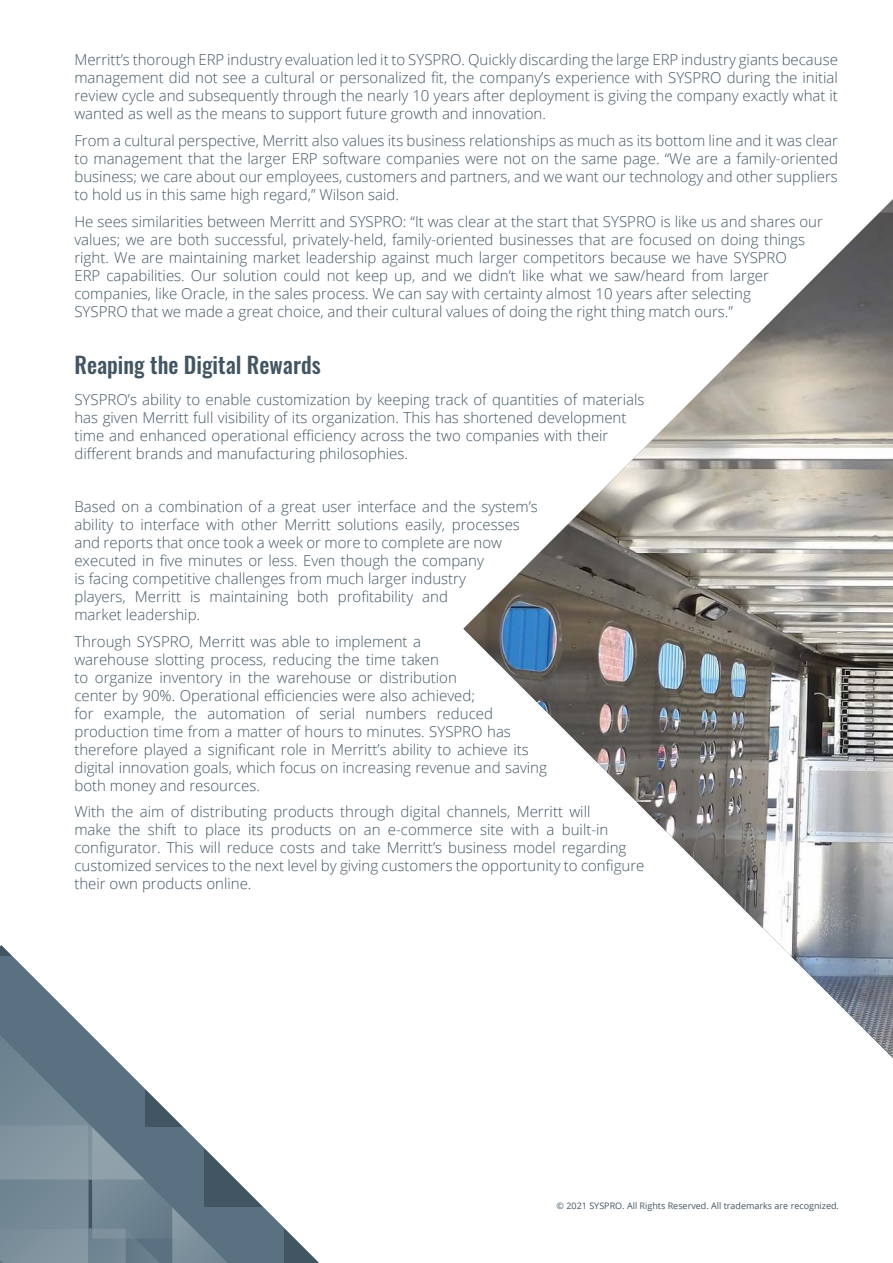
<style>
.page{position:relative;width:893px;height:1263px;background:#fff}
.page>*{position:absolute;margin:0;border:0;box-sizing:border-box;transform-origin:0 0}
.t1{font:22.5px "Oswald";color:#425563}
.t2{font:300 15px/18px "Open Sans";color:#425563}
.t3{font:9px "Open Sans";color:#425563}
</style>
<div class="page">
<svg style="left:0;top:945px;width:319px;height:318px"></svg>
<svg style="left:0;top:957px;width:283px;height:306px"></svg>
<img style="left:463px;top:199px;width:430px;height:859px">
<p class="t2" style="left:74px;top:51px;width:765px;text-align:justify">Merritt’s thorough ERP industry evaluation led it to SYSPRO. Quickly discarding the large ERP industry giants because management did not see a cultural or personalized fit, the company’s experience with SYSPRO during the initial review cycle and subsequently through the nearly 10 years after deployment is giving the company exactly what it wanted as well as the means to support future growth and innovation.</p>
<p class="t2" style="left:74px;top:131px;width:765px;text-align:justify">From a cultural perspective, Merritt also values its business relationships as much as its bottom line and it was clear to management that the larger ERP software companies were not on the same page. “We are a family-oriented business; we care about our employees, customers and partners, and we want our technology and other suppliers to hold us in this same high regard,” Wilson said.</p>
<p class="t2" style="left:74px;top:212px;width:750px">He sees similarities between Merritt and SYSPRO: “It was clear at the start that SYSPRO is like us and shares our values; we are both successful, privately-held, family-oriented businesses that are focused on doing things right. We are maintaining market leadership against much larger competitors because we have SYSPRO<br>ERP capabilities. Our solution could not keep up, and we didn’t like what we saw/heard from larger companies, like Oracle, in the sales process. We can say with certainty almost 10 years after selecting<br>SYSPRO that we made a great choice, and their cultural values of doing the right thing match ours.”</p>
<p class="t1" style="left:74px;top:345px;width:248px">Reaping the Digital Rewards</p>
<p class="t2" style="left:74px;top:390px;width:572px">SYSPRO’s ability to enable customization by keeping track of quantities of materials has given Merritt full visibility of its organization. This has shortened development time and enhanced operational efficiency across the two companies with their different brands and manufacturing philosophies.</p>
<p class="t2" style="left:74px;top:497px;width:465px">Based on a combination of a great user interface and the system’s ability to interface with other Merritt solutions easily, processes and reports that once took a week or more to complete are now executed in five minutes or less. Even though the company<br>is facing competitive challenges from much larger industry<br>players, Merritt is maintaining both profitability and<br>market leadership.</p>
<p class="t2" style="left:74px;top:632px;width:474px">Through SYSPRO, Merritt was able to implement a<br>warehouse slotting process, reducing the time taken<br>to organize inventory in the warehouse or distribution<br>center by 90%. Operational efficiencies were also achieved;<br>for example, the automation of serial numbers reduced production time from a matter of hours to minutes. SYSPRO has therefore played a significant role in Merritt’s ability to achieve its digital innovation goals, which focus on increasing revenue and saving both money and resources.</p>
<p class="t2" style="left:74px;top:802px;width:572px">With the aim of distributing products through digital channels, Merritt will<br>make the shift to place its products on an e-commerce site with a built-in configurator. This will reduce costs and take Merritt’s business model regarding customized services to the next level by giving customers the opportunity to configure their own products online.</p>
<p class="t3" style="left:557px;top:1199px;width:284px">© 2021 SYSPRO. All Rights Reserved. All trademarks are recognized.</p>
</div>
